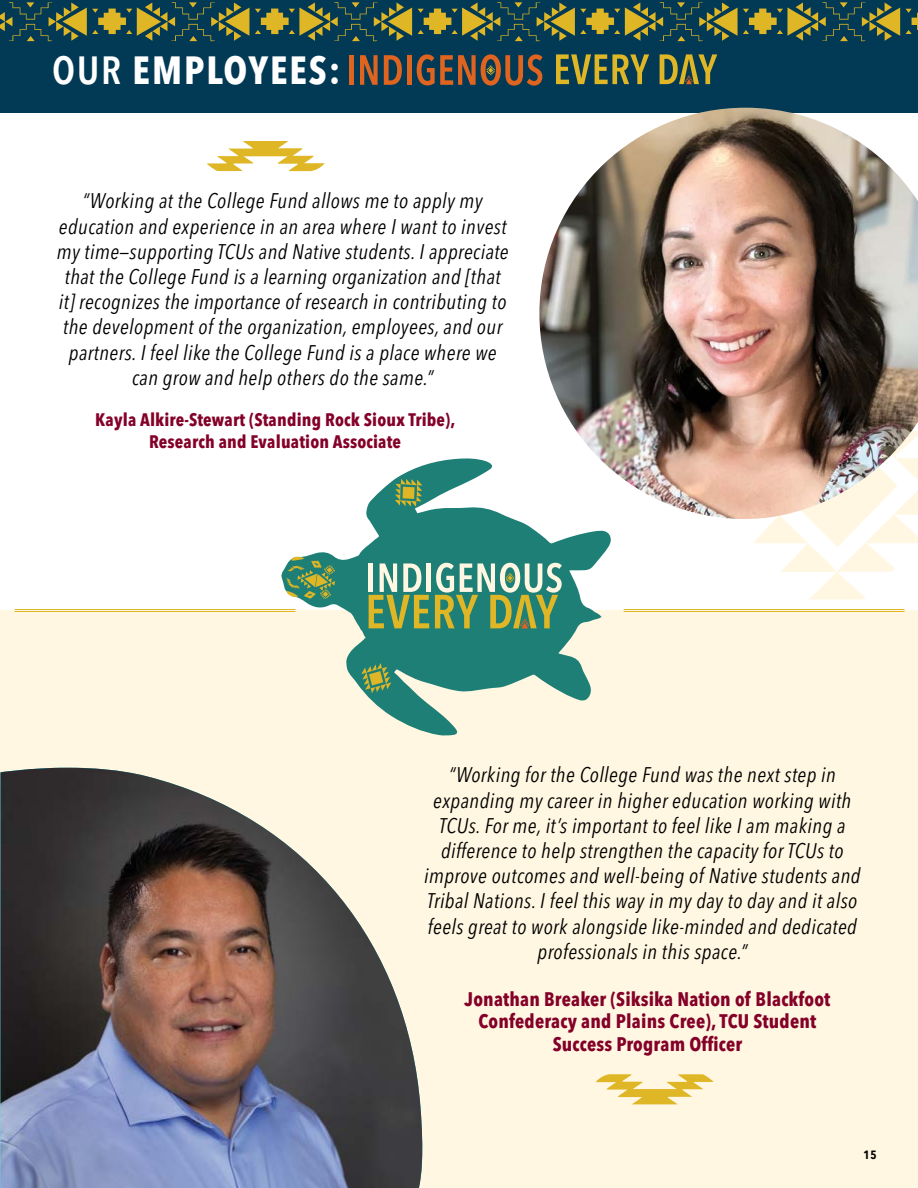
<style>
.page{position:relative;width:918px;height:1188px;background:#fff}
.page>*{position:absolute;margin:0;border:0;box-sizing:border-box;transform-origin:0 0}
.t1{font:700 condensed 39px "Avenir Next LT Pro";letter-spacing:.05em;color:#fff}
.t2{font:italic condensed 21px/25.2px "Avenir Next LT Pro";letter-spacing:.02em;color:#000;text-align:center}
.t3{font:700 condensed 19.5px/22.5px "Avenir Next LT Pro";letter-spacing:.01em;color:#840029;text-align:center}
.t4{font:700 condensed 18px/22.5px "Avenir Next LT Pro";letter-spacing:.01em;color:#840029;text-align:center}
.t5{font:600 condensed 15px "Avenir Next LT Pro";color:#000}
.s1{font-weight:600}
</style>
<div class="page">
<div style="left:0;top:0;width:918px;height:113px;background:#023955"></div>
<svg style="left:0;top:2px;width:918px;height:39px"></svg>
<div style="left:0;top:610px;width:918px;height:578px;background:#fff7e1"></div>
<svg style="left:753px;top:519px;width:165px;height:80px"></svg>
<hr style="left:15px;top:611px;width:280px;height:1px;background:#dfb625">
<hr style="left:15px;top:609px;width:280px;height:1px;background:#dfb625">
<hr style="left:624px;top:611px;width:280px;height:1px;background:#dfb625">
<hr style="left:624px;top:609px;width:280px;height:1px;background:#dfb625">
<svg style="left:596px;top:1074px;width:118px;height:30px"></svg>
<svg style="left:207px;top:141px;width:118px;height:30px"></svg>
<svg style="left:371px;top:458px;width:240px;height:278px"></svg>
<svg style="left:281px;top:471px;width:227px;height:229px;fill:#1e7f76"></svg>
<svg style="left:286px;top:556px;width:49px;height:43px"></svg>
<div style="left:426px;top:563px;width:5px;height:29px;background:#fff7e1"></div>
<svg style="left:369px;top:563px;width:60px;height:65px"></svg>
<svg style="left:435px;top:563px;width:127px;height:66px"></svg>
<img style="left:0;top:768px;width:423px;height:420px">
<img style="left:539px;top:108px;width:379px;height:411px">
<div style="left:349px;top:55px;width:5px;height:30px;background:#df6420"></div>
<svg style="left:360px;top:55px;width:18px;height:30px"></svg>
<svg style="left:384px;top:55px;width:18px;height:30px"></svg>
<div style="left:407px;top:55px;width:5px;height:30px;background:#df6420"></div>
<svg style="left:417px;top:54px;width:126px;height:32px"></svg>
<svg style="left:556px;top:54px;width:93px;height:30px"></svg>
<svg style="left:660px;top:54px;width:57px;height:30px"></svg>
<h1 class="t1" style="left:52px;top:46px;width:290px"><span class="s1">OUR</span> EMPLOYEES:</h1>
<p class="t2" style="left:57px;top:188px;width:454px">“Working at the College Fund allows me to apply my education and experience in an area where I want to invest my time—supporting TCUs and Native students. I appreciate that the College Fund is a learning organization and [that it] recognizes the importance of research in contributing to the development of the organization, employees, and our partners. I feel like the College Fund is a place where we can grow and help others do the same.”</p>
<p class="t4" style="left:95px;top:408px;width:362px">Kayla Alkire-Stewart (Standing Rock Sioux Tribe),<br>Research and Evaluation Associate</p>
<p class="t2" style="left:424px;top:762px;width:438px">“Working for the College Fund was the next step in expanding my career in higher education working with TCUs. For me, it’s important to feel like I am making a difference to help strengthen the capacity for TCUs to improve outcomes and well-being of Native students and Tribal Nations. I feel this way in my day to day and it also feels great to work alongside like-minded and dedicated professionals in this space.”</p>
<p class="t3" style="left:465px;top:988px;width:367px">Jonathan Breaker (Siksika Nation of Blackfoot<br>Confederacy and Plains Cree), TCU Student<br>Success Program Officer</p>
<p class="t5" style="left:863px;top:1144px;width:15px">15</p>
</div>
